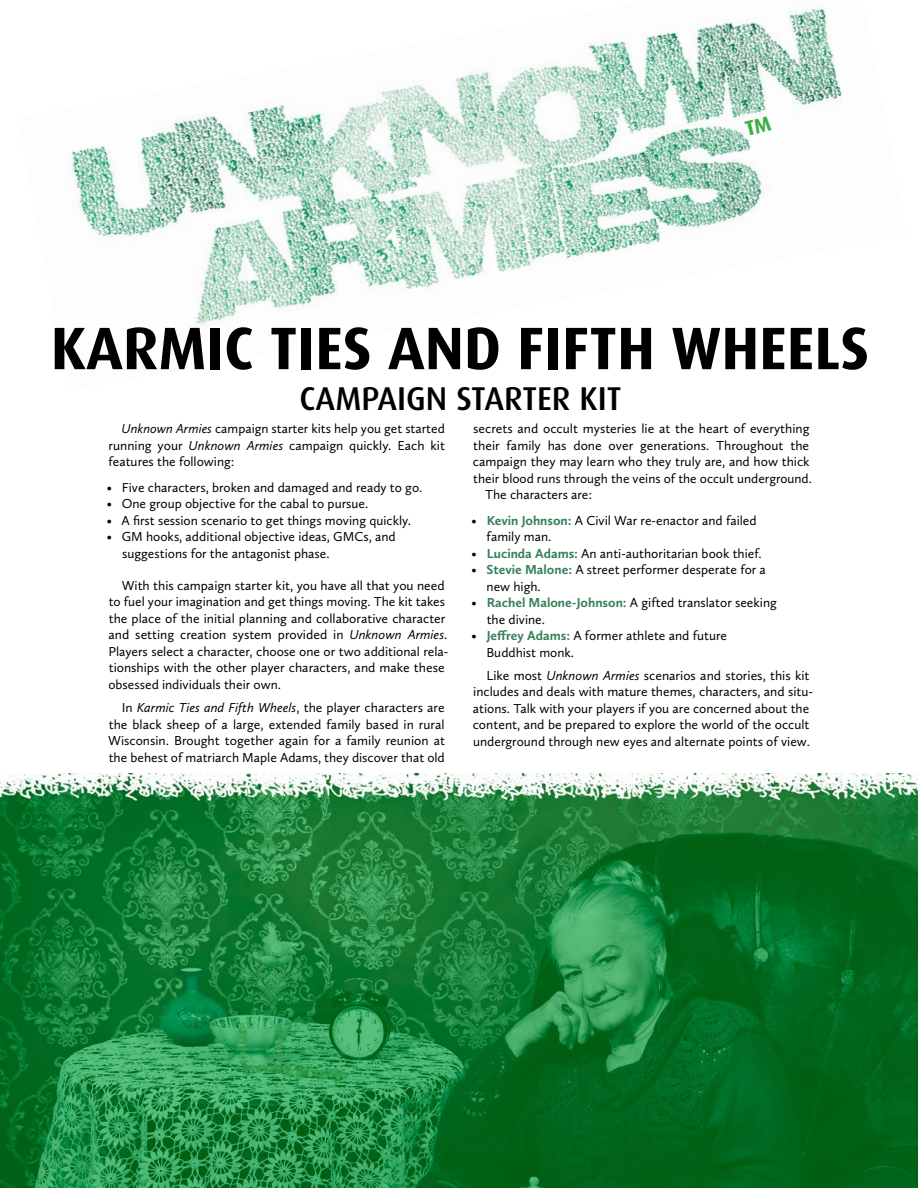
<style>
.page{position:relative;width:918px;height:1188px;background:#fff}
.page>*{position:absolute;margin:0;border:0;box-sizing:border-box;transform-origin:0 0}
.t1{font:700 60px "Dax";color:#000}
.t2{font:500 33px "Dax";color:#000}
.t3{font:13.5px/16.5px "Calluna Sans";color:#000}
.s1{font-style:italic}
.s2{font-weight:700;color:#348059}
</style>
<div class="page">
<img style="left:69px;top:6px;width:773px;height:322px">
<img style="left:0;top:773px;width:918px;height:415px">
<svg style="left:744px;top:116px;width:28px;height:20px"></svg>
<h1 class="t1" style="left:51px;top:314px;width:820px">KARMIC TIES AND FIFTH WHEELS</h1>
<h2 class="t2" style="left:300px;top:380px;width:324px">CAMPAIGN STARTER KIT</h2>
<p class="t3" style="left:109px;top:420px;width:338px;text-align:justify;text-indent:13px"><span class="s1">Unknown Armies</span> campaign starter kits help you get started running your <span class="s1">Unknown Armies</span> campaign quickly. Each kit features the following:</p>
<p class="t3" style="left:107px;top:479px;width:317px">• Five characters, broken and damaged and ready to go.</p>
<p class="t3" style="left:107px;top:495px;width:263px">• One group objective for the cabal to pursue.</p>
<p class="t3" style="left:107px;top:512px;width:306px">• A first session scenario to get things moving quickly.</p>
<p class="t3" style="left:122px;top:528px;width:275px;text-indent:-15px">• GM hooks, additional objective ideas, GMCs, and suggestions for the antagonist phase.</p>
<p class="t3" style="left:108px;top:577px;width:342px;text-indent:13px">With this campaign starter kit, you have all that you need to fuel your imagination and get things moving. The kit takes the place of the initial planning and collaborative character and setting creation system provided in <span class="s1">Unknown Armies</span>.<br>Players select a character, choose one or two additional rela&shy;tionships with the other player characters, and make these obsessed individuals their own.</p>
<p class="t3" style="left:108px;top:699px;width:338px;text-align:justify;text-indent:14px">In <span class="s1">Karmic Ties and Fifth Wheels</span>, the player characters are the black sheep of a large, extended family based in rural Wisconsin. Brought together again for a family reunion at the behest of matriarch Maple Adams, they discover that old</p>
<p class="t3" style="left:473px;top:420px;width:338px">secrets and occult mysteries lie at the heart of everything</p>
<p class="t3" style="left:473px;top:437px;width:337px">their family has done over generations. Throughout the</p>
<p class="t3" style="left:473px;top:453px;width:338px">campaign they may learn who they truly are, and how thick</p>
<p class="t3" style="left:473px;top:470px;width:340px">their blood runs through the veins of the occult underground.</p>
<p class="t3" style="left:485px;top:486px;width:109px">The characters are:</p>
<p class="t3" style="left:487px;top:512px;width:272px;text-indent:-15px">• <span class="s2">Kevin Johnson:</span> A Civil War re-enactor and failed family man.</p>
<p class="t3" style="left:471px;top:545px;width:292px">• <span class="s2">Lucinda Adams:</span> An anti-authoritarian book thief.</p>
<p class="t3" style="left:487px;top:561px;width:281px;text-indent:-15px">• <span class="s2">Stevie Malone:</span> A street performer desperate for a new high.</p>
<p class="t3" style="left:487px;top:594px;width:292px;text-indent:-15px">• <span class="s2">Rachel Malone-Johnson:</span> A gifted translator seeking the divine.</p>
<p class="t3" style="left:486px;top:627px;width:242px;text-indent:-15px">• <span class="s2">Jeffrey Adams:</span> A former athlete and future<br>Buddhist monk.</p>
<p class="t3" style="left:473px;top:667px;width:342px;text-indent:14px">Like most <span class="s1">Unknown Armies</span> scenarios and stories, this kit includes and deals with mature themes, characters, and situ&shy;ations. Talk with your players if you are concerned about the content, and be prepared to explore the world of the occult underground through new eyes and alternate points of view.</p>
</div>
